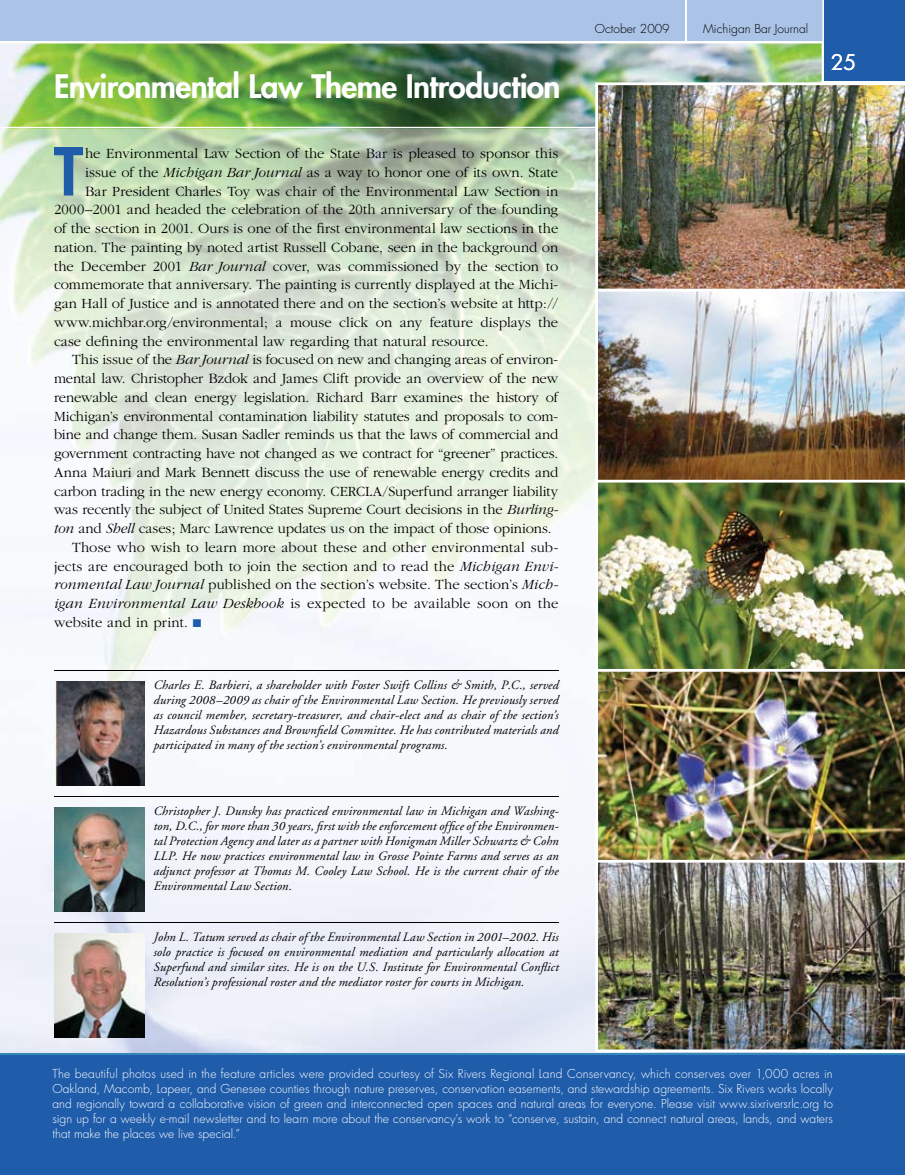
<style>
.page{position:relative;width:905px;height:1175px;background:#fff}
.page>*{position:absolute;margin:0;border:0;box-sizing:border-box;transform-origin:0 0}
.t1{font:800 64.35px "Futura";color:#1f5caa}
.t2{font:800 31.5px "Futura";letter-spacing:-.02em;color:#fff}
.t3{font:21px "Futura";color:#fff}
.t4{font:300 14.7px "Garamond";color:#000}
.t5{font:italic 12.75px/15px "Adobe Garamond";letter-spacing:.01em;color:#000;text-align:justify}
.t6{font:300 12px/15px "Futura";color:#fff;text-align:justify}
.t7{font:300 12px "Futura";color:#000}
.s1{font-style:italic}
.s2{color:#1f5caa}
</style>
<div class="page">
<img style="left:0;top:128px;width:828px;height:925px">
<div style="left:0;top:0;width:904px;height:42px;background:#abc3e6"></div>
<hr style="left:0;top:41px;width:904px;height:2px;background:#fff">
<div style="left:822px;top:0;width:82px;height:81px;background:#1f5caa"></div>
<hr style="left:685px;top:0;width:1px;height:42px;background:#fff">
<img style="left:0;top:42px;width:823px;height:85px">
<img style="left:595px;top:482px;width:309px;height:187px">
<img style="left:595px;top:669px;width:309px;height:191px">
<img style="left:595px;top:860px;width:309px;height:192px">
<img style="left:595px;top:291px;width:309px;height:191px">
<img style="left:595px;top:82px;width:309px;height:209px">
<div style="left:0;top:1054px;width:904px;height:120px;background:#1f5caa"></div>
<hr style="left:0;top:1053px;width:904px;height:1px;background:#3687b9">
<hr style="left:54px;top:670px;width:504px;height:1px;background:#000">
<img style="left:54px;top:681px;width:90px;height:104px">
<hr style="left:54px;top:796px;width:504px;height:1px;background:#000">
<img style="left:54px;top:807px;width:90px;height:104px">
<hr style="left:54px;top:922px;width:504px;height:1px;background:#000">
<img style="left:54px;top:933px;width:90px;height:104px">
<h2 class="t2" style="left:54px;top:66px;width:508px">Environmental Law Theme Introduction</h2>
<h1 class="t1" style="left:54px;top:129px;width:31px">T</h1>
<p class="t4" style="left:85px;top:146px;width:474px">he Environmental Law Section of the State Bar is pleased to sponsor this</p>
<p class="t4" style="left:85px;top:164px;width:474px">issue of the <span class="s1">Michigan Bar Journal</span> as a way to honor one of its own. State</p>
<p class="t4" style="left:85px;top:183px;width:474px">Bar President Charles Toy was chair of the Environmental Law Section in</p>
<p class="t4" style="left:54px;top:202px;width:505px">2000–2001 and headed the celebration of the 20th anniversary of the founding</p>
<p class="t4" style="left:54px;top:221px;width:506px">of the section in 2001. Ours is one of the first environmental law sections in the</p>
<p class="t4" style="left:54px;top:239px;width:505px">nation. The painting by noted artist Russell Cobane, seen in the background on</p>
<p class="t4" style="left:54px;top:258px;width:505px">the December 2001 <span class="s1">Bar Journal</span> cover, was commissioned by the section to</p>
<p class="t4" style="left:54px;top:277px;width:505px">commemorate that anniversary. The painting is currently displayed at the Michi-</p>
<p class="t4" style="left:54px;top:296px;width:506px">gan Hall of Justice and is annotated there and on the section’s website at http://</p>
<p class="t4" style="left:54px;top:314px;width:505px">www.michbar.org/environmental; a mouse click on any feature displays the</p>
<p class="t4" style="left:54px;top:333px;width:436px">case defining the environmental law regarding that natural resource.</p>
<p class="t4" style="left:72px;top:352px;width:487px">This issue of the <span class="s1">Bar Journal</span> is focused on new and changing areas of environ-</p>
<p class="t4" style="left:54px;top:371px;width:505px">mental law. Christopher Bzdok and James Clift provide an overview of the new</p>
<p class="t4" style="left:54px;top:389px;width:505px">renewable and clean energy legislation. Richard Barr examines the history of</p>
<p class="t4" style="left:54px;top:408px;width:505px">Michigan’s environmental contamination liability statutes and proposals to com-</p>
<p class="t4" style="left:54px;top:427px;width:505px">bine and change them. Susan Sadler reminds us that the laws of commercial and</p>
<p class="t4" style="left:54px;top:446px;width:505px">government contracting have not changed as we contract for “greener” practices.</p>
<p class="t4" style="left:54px;top:464px;width:505px">Anna Maiuri and Mark Bennett discuss the use of renewable energy credits and</p>
<p class="t4" style="left:54px;top:483px;width:505px">carbon trading in the new energy economy. CERCLA/Superfund arranger liability</p>
<p class="t4" style="left:54px;top:502px;width:505px">was recently the subject of United States Supreme Court decisions in the <span class="s1">Burling-</span></p>
<p class="t4" style="left:54px;top:521px;width:499px"><span class="s1">ton</span> and <span class="s1">Shell</span> cases; Marc Lawrence updates us on the impact of those opinions.</p>
<p class="t4" style="left:72px;top:539px;width:488px">Those who wish to learn more about these and other environmental sub-</p>
<p class="t4" style="left:54px;top:558px;width:506px">jects are encouraged both to join the section and to read the <span class="s1">Michigan Envi-</span></p>
<p class="t4" style="left:54px;top:577px;width:505px"><span class="s1">ronmental Law Journal</span> published on the section’s website. The section’s <span class="s1">Mich-</span></p>
<p class="t4" style="left:54px;top:596px;width:506px"><span class="s1">igan Environmental Law Deskbook</span> is expected to be available soon on the</p>
<p class="t4" style="left:54px;top:614px;width:149px">website and in print. <span class="s2">■</span></p>
<p class="t5" style="left:153px;top:678px;width:406px">Charles E. Barbieri, a shareholder with Foster Swift Collins &amp; Smith, P.C., served during 2008–2009 as chair of the Environmental Law Section. He previously served as council member, secretary-treas urer, and chair-elect and as chair of the section’s Hazardous Substances and Brownfield Committee. He has contributed materials and participated in many of the section’s environmental programs.</p>
<p class="t5" style="left:153px;top:804px;width:407px">Christopher J. Dunsky has practiced environmental law in Michigan and Washing&shy;ton, D.C., for more than 30 years, first with the enforcement office of the Environmen&shy;tal Protection Agency and later as a partner with Honigman Miller Schwartz &amp; Cohn LLP. He now practices environmental law in Grosse Pointe Farms and serves as an adjunct professor at Thomas M. Cooley Law School. He is the current chair of the Environmental Law Section.</p>
<p class="t5" style="left:153px;top:930px;width:406px">John L. Tatum served as chair of the Environmental Law Section in 2001–2002. His solo practice is focused on environmental mediation and particularly allocation at Superfund and similar sites. He is on the U.S. Institute for Environmental Conflict Resolution’s professional roster and the mediator roster for courts in Michigan.</p>
<p class="t7" style="left:595px;top:21px;width:76px">October 2009</p>
<p class="t7" style="left:703px;top:21px;width:106px">Michigan Bar Journal</p>
<h3 class="t3" style="left:830px;top:48px;width:27px">25</h3>
<p class="t6" style="left:52px;top:1066px;width:782px">The beautiful photos used in the feature articles were provided courtesy of Six Rivers Regional Land Conservancy, which conserves over 1,000 acres in Oakland, Macomb, Lapeer, and Genesee counties through nature preserves, conservation easements, and stewardship agreements. Six Rivers works locally and regionally toward a collaborative vision of green and interconnected open spaces and natural areas for everyone. Please visit www.sixriversrlc.org to sign up for a weekly e-mail newsletter and to learn more about the conservancy’s work to “conserve, sustain, and connect natural areas, lands, and waters that make the places we live special.”</p>
</div>
